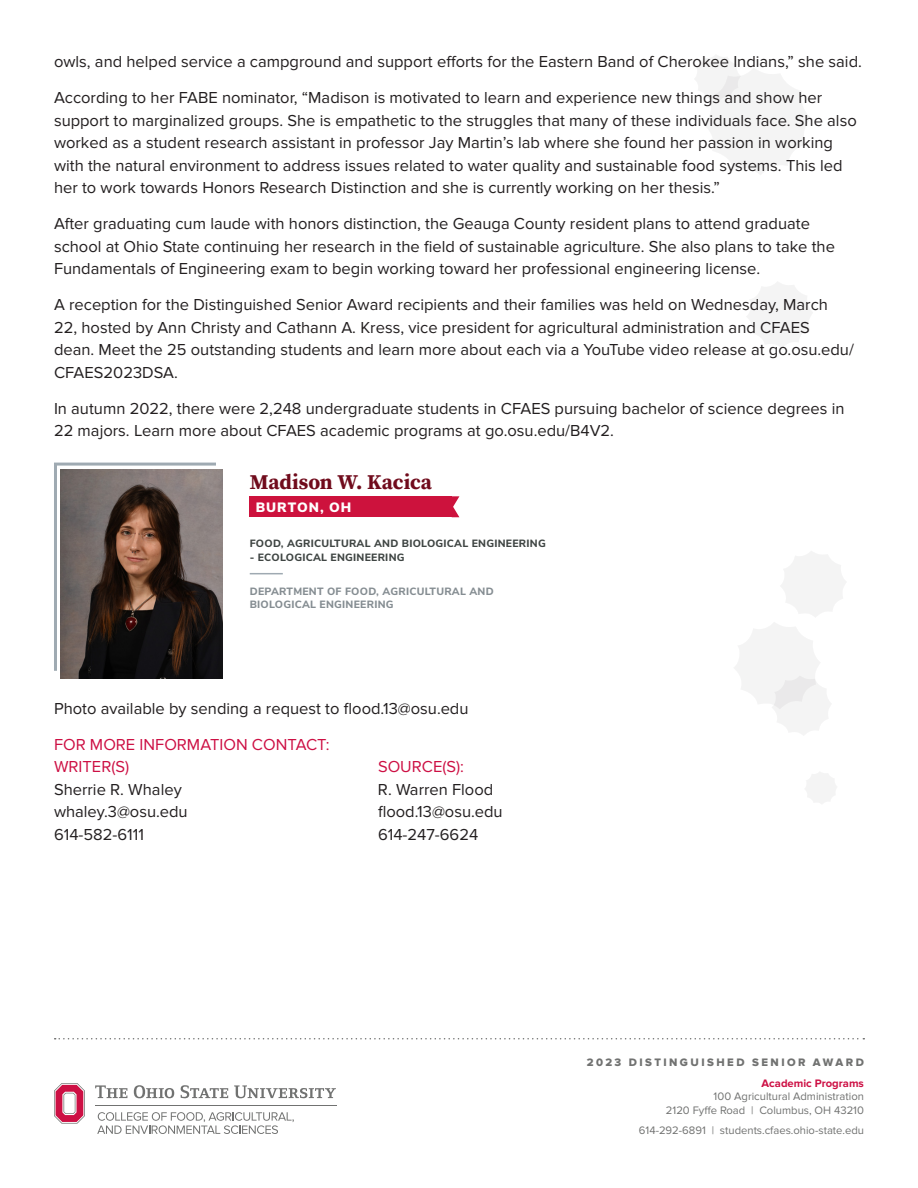
<style>
.page{position:relative;width:918px;height:1188px;background:#fff}
.page>*{position:absolute;margin:0;border:0;box-sizing:border-box;transform-origin:0 0}
.t1{font:700 21px "Buckeye Serif 2";letter-spacing:-.005em;color:#700b1c}
.Body_Copy{font:16.5px/22.5px "Proxima Nova";color:#231f20}
.Body_Copy-2{font:16.5px/22.5px "Proxima Nova";color:#cd1044}
.t2{font:900 13.5px "Buckeye Sans";letter-spacing:.075em;color:#fff}
.t3{font:11.25px/13.5px "Proxima Nova";color:#717271;text-align:right}
.t4{font:11.25px "Proxima Nova Extrabld";letter-spacing:.22em;color:#717271}
.t5{font:700 11.25px "Proxima Nova";color:#cd1044}
.t6{font:800 10.5px "Buckeye Sans";letter-spacing:.025em;color:#3f4543}
.t7{font:800 10.5px/13.5px "Buckeye Sans";letter-spacing:.025em;color:#858d92}
</style>
<div class="page">
<svg style="left:55px;top:1038px;width:809px;height:2px"></svg>
<svg style="left:97px;top:1112px;width:197px;height:22px"></svg>
<svg style="left:54px;top:1083px;width:31px;height:41px"></svg>
<hr style="left:95px;top:1105px;width:242px;height:1px;background:#717271">
<svg style="left:95px;top:1085px;width:32px;height:13px"></svg>
<svg style="left:134px;top:1085px;width:40px;height:13px"></svg>
<svg style="left:181px;top:1085px;width:47px;height:13px"></svg>
<svg style="left:234px;top:1085px;width:102px;height:13px"></svg>
<svg style="left:747px;top:282px;width:65px;height:65px"></svg>
<svg style="left:695px;top:55px;width:115px;height:120px"></svg>
<svg style="left:805px;top:772px;width:31px;height:32px"></svg>
<svg style="left:735px;top:551px;width:111px;height:184px"></svg>
<hr style="left:250px;top:573px;width:33px;height:1px;background:#9faab2">
<img style="left:61px;top:469px;width:162px;height:209px">
<svg style="left:54px;top:462px;width:165px;height:212px;background:#5b4f4a"></svg>
<div style="left:250px;top:496px;width:202px;height:21px;background:#cd123d"></div>
<svg style="left:452px;top:496px;width:7px;height:21px"></svg>
<p class="Body_Copy" style="left:54px;top:51px;width:809px">owls, and helped service a campground and support efforts for the Eastern Band of Cherokee Indians,” she said.</p>
<p class="Body_Copy" style="left:54px;top:87px;width:804px">According to her FABE nominator, “Madison is motivated to learn and experience new things and show her support to marginalized groups. She is empathetic to the struggles that many of these individuals face. She also worked as a student research assistant in professor Jay Martin’s lab where she found her passion in working with the natural environment to address issues related to water quality and sustainable food systems. This led her to work towards Honors Research Distinction and she is currently working on her thesis.”</p>
<p class="Body_Copy" style="left:54px;top:213px;width:783px">After graduating cum laude with honors distinction, the Geauga County resident plans to attend graduate school at Ohio State continuing her research in the field of sustainable agriculture. She also plans to take the<br>Fundamentals of Engineering exam to begin working toward her professional engineering license.</p>
<p class="Body_Copy" style="left:54px;top:294px;width:801px">A reception for the Distinguished Senior Award recipients and their families was held on Wednesday, March 22, hosted by Ann Christy and Cathann A. Kress, vice president for agricultural administration and CFAES dean. Meet the 25 outstanding students and learn more about each via a YouTube video release at go.osu.edu/ CFAES2023DSA.</p>
<p class="Body_Copy" style="left:54px;top:397px;width:792px">In autumn 2022, there were 2,248 undergraduate students in CFAES pursuing bachelor of science degrees in<br>22 majors. Learn more about CFAES academic programs at go.osu.edu/B4V2.</p>
<p class="t1" style="left:250px;top:470px;width:184px">Madison W. Kacica</p>
<p class="t2" style="left:256px;top:497px;width:97px">BURTON, OH</p>
<p class="t6" style="left:250px;top:536px;width:298px">FOOD, AGRICULTURAL AND BIOLOGICAL ENGINEERING</p>
<p class="t6" style="left:250px;top:550px;width:156px">- ECOLOGICAL ENGINEERING</p>
<p class="t7" style="left:250px;top:584px;width:246px">DEPARTMENT OF FOOD, AGRICULTURAL AND<br>BIOLOGICAL ENGINEERING</p>
<p class="Body_Copy" style="left:54px;top:697px;width:416px">Photo available by sending a request to flood.13@osu.edu</p>
<p class="Body_Copy-2" style="left:54px;top:733px;width:277px">FOR MORE INFORMATION CONTACT:<br>WRITER(S)</p>
<p class="Body_Copy-2" style="left:378px;top:756px;width:88px">SOURCE(S):</p>
<p class="Body_Copy" style="left:54px;top:778px;width:129px">Sherrie R. Whaley</p>
<p class="Body_Copy" style="left:378px;top:778px;width:117px">R. Warren Flood</p>
<p class="Body_Copy" style="left:54px;top:801px;width:135px">whaley.3@osu.edu</p>
<p class="Body_Copy" style="left:378px;top:801px;width:126px">flood.13@osu.edu</p>
<p class="Body_Copy" style="left:54px;top:823px;width:92px">614-582-6111</p>
<p class="Body_Copy" style="left:378px;top:823px;width:102px">614-247-6624</p>
<p class="t4" style="left:587px;top:1056px;width:279px">2023 DISTINGUISHED SENIOR AWARD</p>
<p class="t5" style="left:762px;top:1077px;width:104px">Academic Programs</p>
<p class="t3" style="left:666px;top:1090px;width:200px">100 Agricultural Administration<br>2120 Fyffe Road | Columbus, OH 43210</p>
<p class="t3" style="left:639px;top:1124px;width:227px">614-292-6891 | students.cfaes.ohio-state.edu</p>
</div>
